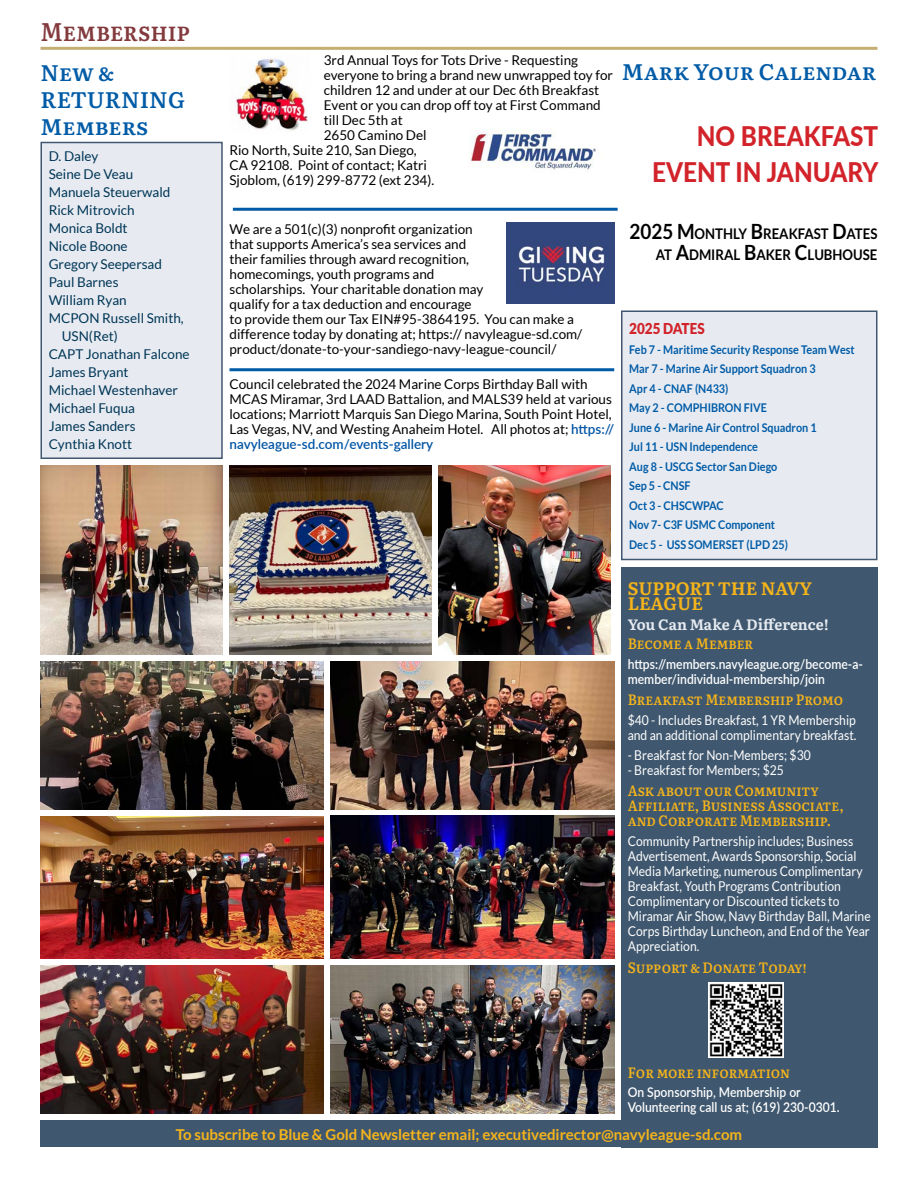
<style>
.page{position:relative;width:918px;height:1188px;background:#fff}
.page>*{position:absolute;margin:0;border:0;box-sizing:border-box;transform-origin:0 0}
.t1{font:800 27px/36px "Lato";color:#d2232a;text-align:right;scale:.9 1}
.t2{font:600 25.5px "Literata";color:#833a3d;scale:.9 1}
.t3{font:600 22.5px/27px "Literata";color:#005ba7}
.t4{font:700 18px/15px "Literata";color:#f5b41a}
.t5{font:600 15px/15px "Literata";color:#f5b41a;scale:.9 1}
.t6{font:700 15px "Lato";color:#f5b41a}
.t7{font:700 15px "Literata";color:#e7ebf1}
.t8{font:900 15px "Lato";color:#d2232a;scale:.9 1}
.t9{font:700 14.7px/21px "Lato";color:#000;text-align:right;scale:.9 1}
.t10{font:13.5px/15px "Lato";color:#000}
.t11{font:13.5px/15px "Lato";color:#fff;scale:.9 1}
.t12{font:13.5px "Lato";color:#003556}
.t13{font:600 13.5px/15px "Lato";color:#fff;scale:.9 1}
.t14{font:700 12px/19.5px "Lato";color:#005ba7;scale:.9 1}
.s1{font-weight:600;color:#0054a4}
.s2{font-size:21px}
</style>
<div class="page">
<img style="left:471px;top:129px;width:125px;height:41px">
<div style="left:621px;top:567px;width:257px;height:581px;background:#40586f"></div>
<hr style="left:40px;top:47px;width:838px;height:3px;background:#c4ae74">
<div style="left:40px;top:1120px;width:838px;height:28px;background:#40586f"></div>
<div style="left:622px;top:311px;width:255px;height:249px;background:#e7ebf1"></div>
<div style="left:621px;top:310px;width:257px;height:250px;border:2px solid #40586f"></div>
<img style="left:709px;top:982px;width:74px;height:75px">
<hr style="left:233px;top:208px;width:385px;height:3px;background:#005ba7">
<div style="left:41px;top:142px;width:181px;height:316px;background:#e7ebf1"></div>
<div style="left:40px;top:142px;width:183px;height:317px;border:2px solid #40586f"></div>
<img style="left:234px;top:56px;width:74px;height:74px">
<hr style="left:230px;top:368px;width:384px;height:3px;background:#005ba7">
<img style="left:506px;top:223px;width:108px;height:81px">
<img style="left:40px;top:466px;width:183px;height:189px">
<img style="left:331px;top:662px;width:283px;height:148px">
<img style="left:439px;top:466px;width:172px;height:189px">
<img style="left:40px;top:817px;width:284px;height:141px">
<img style="left:230px;top:466px;width:202px;height:189px">
<img style="left:331px;top:815px;width:283px;height:143px">
<img style="left:40px;top:662px;width:284px;height:148px">
<img style="left:40px;top:965px;width:284px;height:149px">
<img style="left:331px;top:965px;width:283px;height:149px">
<h2 class="t2" style="left:40px;top:12px;width:168px">Membership</h2>
<h3 class="t3" style="left:40px;top:58px;width:146px">New &amp;<br>RETURNING<br>Members</h3>
<p class="t12" style="left:49px;top:148px;width:51px">D. Daley</p>
<p class="t12" style="left:49px;top:166px;width:86px">Seine De Veau</p>
<p class="t12" style="left:49px;top:184px;width:123px">Manuela Steuerwald</p>
<p class="t12" style="left:49px;top:202px;width:87px">Rick Mitrovich</p>
<p class="t12" style="left:49px;top:220px;width:80px">Monica Boldt</p>
<p class="t12" style="left:49px;top:238px;width:80px">Nicole Boone</p>
<p class="t12" style="left:49px;top:256px;width:115px">Gregory Seepersad</p>
<p class="t12" style="left:49px;top:274px;width:71px">Paul Barnes</p>
<p class="t12" style="left:49px;top:292px;width:80px">William Ryan</p>
<p class="t12" style="left:49px;top:310px;width:137px">MCPON Russell Smith,</p>
<p class="t12" style="left:62px;top:328px;width:58px">USN(Ret)</p>
<p class="t12" style="left:49px;top:346px;width:142px">CAPT Jonathan Falcone</p>
<p class="t12" style="left:49px;top:364px;width:81px">James Bryant</p>
<p class="t12" style="left:49px;top:382px;width:131px">Michael Westenhaver</p>
<p class="t12" style="left:49px;top:400px;width:88px">Michael Fuqua</p>
<p class="t12" style="left:49px;top:418px;width:88px">James Sanders</p>
<p class="t12" style="left:49px;top:436px;width:85px">Cynthia Knott</p>
<p class="t10" style="left:324px;top:52px;width:256px">3rd Annual Toys for Tots Drive - Requesting</p>
<p class="t10" style="left:324px;top:67px;width:291px">everyone to bring a brand new unwrapped toy for</p>
<p class="t10" style="left:324px;top:82px;width:277px">children 12 and under at our Dec 6th Breakfast</p>
<p class="t10" style="left:324px;top:97px;width:278px">Event or you can drop off toy at First Command</p>
<p class="t10" style="left:324px;top:112px;width:81px">till Dec 5th at</p>
<p class="t10" style="left:324px;top:127px;width:104px">2650 Camino Del</p>
<p class="t10" style="left:230px;top:142px;width:189px">Rio North, Suite 210, San Diego,</p>
<p class="t10" style="left:230px;top:157px;width:199px">CA 92108. Point of contact; Katri</p>
<p class="t10" style="left:230px;top:172px;width:206px">Sjoblom, (619) 299-8772 (ext 234).</p>
<h3 class="t3" style="left:622px;top:57px;width:256px">Mark Your Calendar</h3>
<h1 class="t1" style="left:652px;top:117px;width:253px">NO BREAKFAST<br>EVENT IN JANUARY</h1>
<p class="t10" style="left:230px;top:221px;width:354px">We are a 501(c)(3) nonprofit organization<br>that supports America’s sea services and<br>their families through award recognition,<br>homecomings, youth programs and<br>scholarships. Your charitable donation may<br>qualify for a tax deduction and encourage<br>to provide them our Tax EIN#95-3864195. You can make a difference today by donating at; https:// navyleague-sd.com/ product/donate-to-your-sandiego-navy-league-council/</p>
<p class="t10" style="left:230px;top:376px;width:386px">Council celebrated the 2024 Marine Corps Birthday Ball with MCAS Miramar, 3rd LAAD Battalion, and MALS39 held at various locations; Marriott Marquis San Diego Marina, South Point Hotel, Las Vegas, NV, and Westing Anaheim Hotel. All photos at; <span class="s1">https:// navyleague-sd.com/events-gallery</span></p>
<p class="t9" style="left:630px;top:223px;width:277px"><span class="s2">2025 M</span>ONTHLY <span class="s2">B</span>REAKFAST <span class="s2">D</span>ATES<br>AT <span class="s2">A</span>DMIRAL <span class="s2">B</span>AKER <span class="s2">C</span>LUBHOUSE</p>
<p class="t8" style="left:629px;top:320px;width:85px">2025 DATES</p>
<p class="t14" style="left:629px;top:339px;width:252px">Feb 7 - Maritime Security Response Team West<br>Mar 7 - Marine Air Support Squadron 3<br>Apr 4 - CNAF (N433)<br>May 2 - COMPHIBRON FIVE<br>June 6 - Marine Air Control Squadron 1<br>Jul 11 - USN Independence<br>Aug 8 - USCG Sector San Diego<br>Sep 5 - CNSF<br>Oct 3 - CHSCWPAC<br>Nov 7- C3F USMC Component<br>Dec 5 - USS SOMERSET (LPD 25)</p>
<h3 class="t4" style="left:628px;top:580px;width:186px">SUPPORT THE NAVY<br>LEAGUE</h3>
<p class="t7" style="left:628px;top:612px;width:203px">You Can Make A Difference!</p>
<p class="t5" style="left:628px;top:635px;width:141px">Become a Member</p>
<p class="t13" style="left:628px;top:656px;width:263px">https://members.navyleague.org/become-a&shy;member/individual-membership/join</p>
<p class="t5" style="left:628px;top:691px;width:241px">Breakfast Membership Promo</p>
<p class="t11" style="left:628px;top:713px;width:256px">$40 - Includes Breakfast, 1 YR Membership and an additional complimentary breakfast.</p>
<p class="t11" style="left:628px;top:747px;width:205px">- Breakfast for Non-Members; $30</p>
<p class="t11" style="left:628px;top:762px;width:175px">- Breakfast for Members; $25</p>
<p class="t5" style="left:628px;top:782px;width:241px">Ask about our Community<br>Affiliate, Business Associate, and Corporate Membership.</p>
<p class="t11" style="left:628px;top:834px;width:271px">Community Partnership includes; Business Advertisement, Awards Sponsorship, Social Media Marketing, numerous Complimentary Breakfast, Youth Programs Contribution Complimentary or Discounted tickets to Miramar Air Show, Navy Birthday Ball, Marine Corps Birthday Luncheon, and End of the Year Appreciation.</p>
<p class="t5" style="left:628px;top:959px;width:201px">Support &amp; Donate Today!</p>
<p class="t5" style="left:628px;top:1064px;width:182px">For more information</p>
<p class="t13" style="left:628px;top:1084px;width:237px">On Sponsorship, Membership or<br>Volunteering call us at; (619) 230-0301.</p>
<p class="t6" style="left:176px;top:1126px;width:568px">To subscribe to Blue &amp; Gold Newsletter email; executivedirector@navyleague-sd.com</p>
</div>
